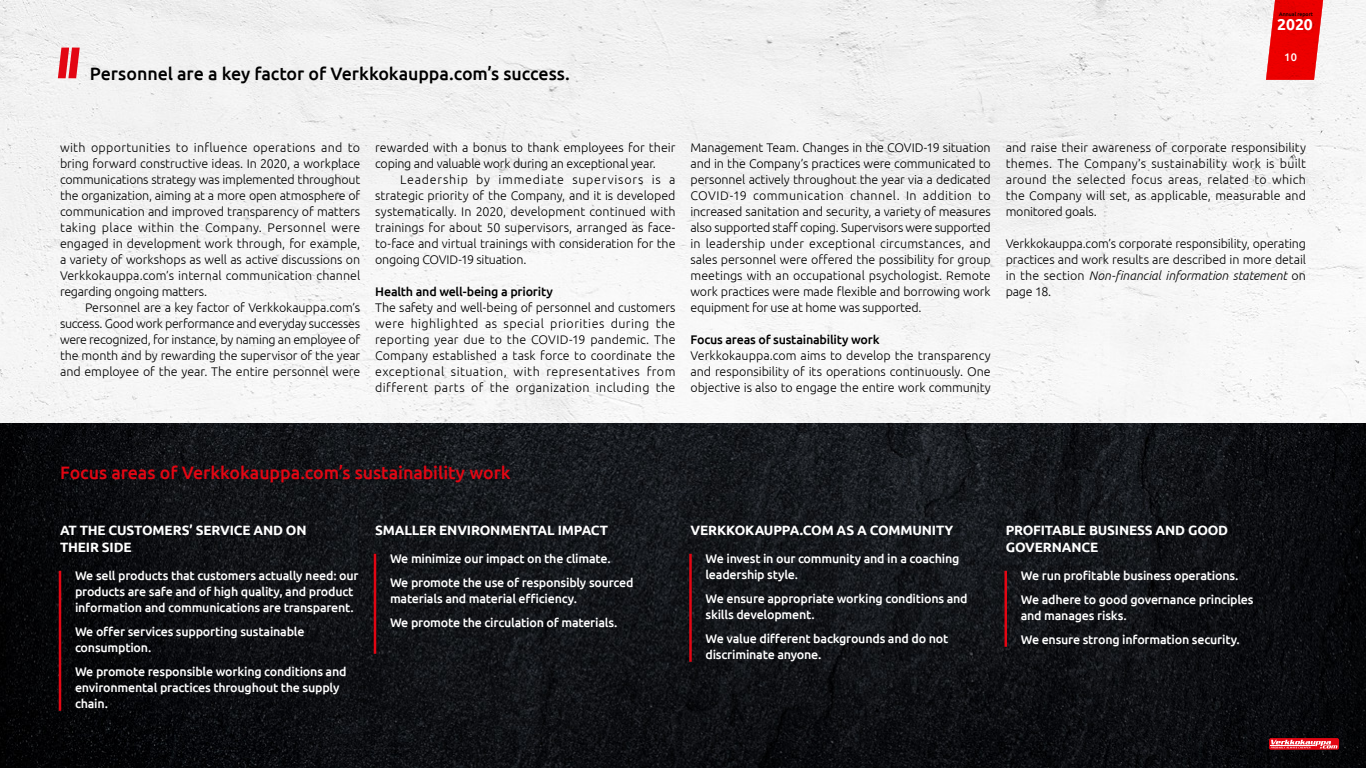
<style>
.page{position:relative;width:1366px;height:768px;background:#fff}
.page>*{position:absolute;margin:0;border:0;box-sizing:border-box;transform-origin:0 0}
.NOSTO{font:500 18px "Ubuntu";letter-spacing:-.005em;color:#000}
.NOSTO-2{font:500 18px "Ubuntu";letter-spacing:-.005em;color:#e30613}
.t1{font:700 15.7px "Ubuntu";color:#fff}
.Kaavio_ostikko{font:700 13.5px/17px "Ubuntu";letter-spacing:-.01em;color:#fff}
.COPY{font:300 12.5px/16px "Ubuntu";letter-spacing:-.005em;color:#000;text-align:justify}
.Viiva_vasen_nega{font:500 12.5px/16px "Ubuntu";letter-spacing:-.02em;color:#fff}
.COPY_SIS{font:300 12.5px/16px "Ubuntu";letter-spacing:-.01em;color:#000;text-align:justify}
.VÄLIOTSIKKO{font:500 12.5px "Ubuntu";letter-spacing:-.02em;color:#000}
.t2{font:500 11px "Ubuntu";color:#fff}
.t3{font:500 5.2px "Ubuntu";color:#000}
.s1{font-style:italic}
</style>
<div class="page">
<div style="left:0;top:0;width:1366px;height:423px;background:#f4f4f4"></div>
<img style="left:0;top:423px;width:1366px;height:345px">
<hr style="left:59px;top:571px;width:2px;height:140px;background:#e30613">
<hr style="left:689px;top:554px;width:3px;height:108px;background:#e30613">
<hr style="left:374px;top:554px;width:2px;height:100px;background:#e30613">
<hr style="left:1004px;top:571px;width:3px;height:76px;background:#e30613">
<svg style="left:53px;top:40px;width:31px;height:46px"></svg>
<svg style="left:1266px;top:0;width:71px;height:80px"></svg>
<svg style="left:1269px;top:738px;width:70px;height:12px"></svg>
<svg style="left:1271px;top:740px;width:67px;height:8px"></svg>
<p class="NOSTO" style="left:90px;top:62px;width:482px">Personnel are a key factor of Verkkokauppa.com’s success.</p>
<p class="t3" style="left:1279px;top:11px;width:35px">Annual report</p>
<p class="t2" style="left:1284px;top:50px;width:14px">10</p>
<p class="t1" style="left:1277px;top:15px;width:37px">2020</p>
<p class="COPY" style="left:60px;top:139px;width:302px">with opportunities to influence operations and to bring forward constructive ideas. In 2020, a workplace communications strategy was implemented throughout the organization, aiming at a more open atmosphere of communication and improved transparency of matters taking place within the Company. Personnel were engaged in development work through, for example, a variety of workshops as well as active discussions on Verkkokauppa.com’s internal communication channel regarding ongoing matters.</p>
<p class="COPY_SIS" style="left:60px;top:299px;width:302px;text-indent:25px">Personnel are a key factor of Verkkokauppa.com’s success. Good work performance and everyday successes were recognized, for instance, by naming an employee of the month and by rewarding the supervisor of the year and employee of the year. The entire personnel were</p>
<p class="COPY_SIS" style="left:375px;top:139px;width:302px">rewarded with a bonus to thank employees for their coping and valuable work during an exceptional year.</p>
<p class="COPY_SIS" style="left:375px;top:171px;width:302px;text-indent:25px">Leadership by immediate supervisors is a strategic priority of the Company, and it is developed systematically. In 2020, development continued with trainings for about 50 supervisors, arranged as face&shy;to-face and virtual trainings with consideration for the ongoing COVID-19 situation.</p>
<p class="VÄLIOTSIKKO" style="left:375px;top:283px;width:179px">Health and well-being a priority</p>
<p class="COPY" style="left:375px;top:299px;width:302px">The safety and well-being of personnel and customers were highlighted as special priorities during the reporting year due to the COVID-19 pandemic. The Company established a task force to coordinate the exceptional situation, with representatives from different parts of the organization including the</p>
<p class="COPY" style="left:690px;top:139px;width:302px">Management Team. Changes in the COVID-19 situation and in the Company’s practices were communicated to personnel actively throughout the year via a dedicated COVID-19 communication channel. In addition to increased sanitation and security, a variety of measures also supported staff coping. Supervisors were supported in leadership under exceptional circumstances, and sales personnel were offered the possibility for group meetings with an occupational psychologist. Remote work practices were made flexible and borrowing work equipment for use at home was supported.</p>
<p class="VÄLIOTSIKKO" style="left:690px;top:331px;width:191px">Focus areas of sustainability work</p>
<p class="COPY" style="left:690px;top:347px;width:302px">Verkkokauppa.com aims to develop the transparency and responsibility of its operations continuously. One objective is also to engage the entire work community</p>
<p class="COPY" style="left:1006px;top:139px;width:302px">and raise their awareness of corporate responsibility themes. The Company’s sustainability work is built around the selected focus areas, related to which the Company will set, as applicable, measurable and monitored goals.</p>
<p class="COPY" style="left:1006px;top:235px;width:302px">Verkkokauppa.com’s corporate responsibility, operating practices and work results are described in more detail in the section <span class="s1">Non-financial information statement</span> on page 18.</p>
<p class="NOSTO-2" style="left:60px;top:461px;width:452px">Focus areas of Verkkokauppa.com’s sustainability work</p>
<p class="Kaavio_ostikko" style="left:60px;top:522px;width:248px">AT THE CUSTOMERS’ SERVICE AND ON<br>THEIR SIDE</p>
<p class="Viiva_vasen_nega" style="left:75px;top:568px;width:285px">We sell products that customers actually need: our products are safe and of high quality, and product information and communications are transparent.</p>
<p class="Viiva_vasen_nega" style="left:75px;top:624px;width:231px">We offer services supporting sustainable consumption.</p>
<p class="Viiva_vasen_nega" style="left:75px;top:664px;width:273px">We promote responsible working conditions and environmental practices throughout the supply chain.</p>
<p class="Kaavio_ostikko" style="left:375px;top:522px;width:235px">SMALLER ENVIRONMENTAL IMPACT</p>
<p class="Viiva_vasen_nega" style="left:390px;top:551px;width:222px">We minimize our impact on the climate.</p>
<p class="Viiva_vasen_nega" style="left:390px;top:575px;width:245px">We promote the use of responsibly sourced materials and material efficiency.</p>
<p class="Viiva_vasen_nega" style="left:390px;top:615px;width:229px">We promote the circulation of materials.</p>
<p class="Kaavio_ostikko" style="left:690px;top:522px;width:265px">VERKKOKAUPPA.COM AS A COMMUNITY</p>
<p class="Viiva_vasen_nega" style="left:706px;top:551px;width:255px">We invest in our community and in a coaching leadership style.</p>
<p class="Viiva_vasen_nega" style="left:706px;top:591px;width:264px">We ensure appropriate working conditions and skills development.</p>
<p class="Viiva_vasen_nega" style="left:706px;top:631px;width:244px">We value different backgrounds and do not discriminate anyone.</p>
<p class="Kaavio_ostikko" style="left:1006px;top:522px;width:224px">PROFITABLE BUSINESS AND GOOD<br>GOVERNANCE</p>
<p class="Viiva_vasen_nega" style="left:1021px;top:568px;width:219px">We run profitable business operations.</p>
<p class="Viiva_vasen_nega" style="left:1021px;top:592px;width:234px">We adhere to good governance principles and manages risks.</p>
<p class="Viiva_vasen_nega" style="left:1021px;top:632px;width:221px">We ensure strong information security.</p>
</div>
